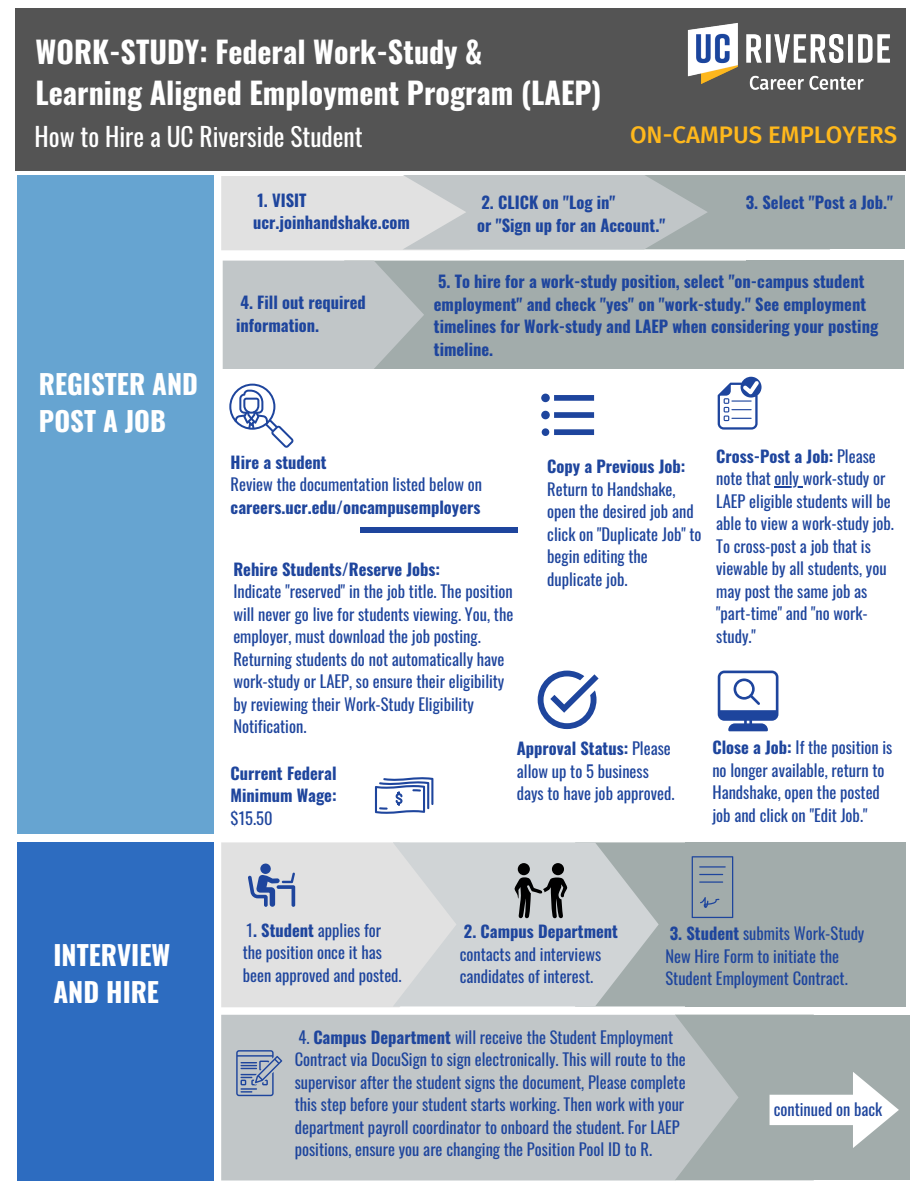
<style>
.page{position:relative;width:918px;height:1188px;background:#fff}
.page>*{position:absolute;margin:0;border:0;box-sizing:border-box;transform-origin:0 0}
.t1{font:700 30px "Oswald";color:#fff}
.t2{font:700 27px "Oswald";color:#fff}
.t3{font:25.5px "Oswald";color:#fff}
.t4{font:500 24px "Fira Sans";color:#ffb81c}
.t5{font:16.5px/22.5px "Oswald";color:#1e459d}
.t6{font:700 16.5px/22.5px "Oswald";color:#1e459d}
.s1{font-weight:700}
</style>
<div class="page">
<div style="left:15px;top:8px;width:891px;height:162px;background:#545454"></div>
<div style="left:17px;top:176px;width:197px;height:658px;background:#66a4d1"></div>
<img style="left:687px;top:23px;width:203px;height:61px">
<img style="left:748px;top:62px;width:127px;height:28px">
<div style="left:17px;top:842px;width:197px;height:338px;background:#2d6cc0"></div>
<div style="left:748px;top:176px;width:157px;height:73px;background:#a2acab"></div>
<div style="left:746px;top:261px;width:157px;height:108px;background:#a2acab"></div>
<div style="left:424px;top:261px;width:322px;height:108px;background:#a2acab"></div>
<svg style="left:223px;top:261px;width:201px;height:108px;background:#bdc2c4"></svg>
<div style="left:685px;top:842px;width:221px;height:164px;background:#a2acab"></div>
<div style="left:221px;top:1015px;width:593px;height:166px;background:#c1c6c8"></div>
<div style="left:802px;top:1015px;width:107px;height:164px;background:#a2acab"></div>
<svg style="left:675px;top:1015px;width:224px;height:165px"></svg>
<svg style="left:236px;top:1050px;width:46px;height:46px;background:#92a1bb"></svg>
<svg style="left:375px;top:777px;width:58px;height:37px"></svg>
<svg style="left:229px;top:384px;width:64px;height:64px"></svg>
<svg style="left:541px;top:394px;width:53px;height:42px"></svg>
<svg style="left:718px;top:377px;width:44px;height:53px"></svg>
<div style="left:360px;top:527px;width:157px;height:5px;background:#1e459d"></div>
<svg style="left:718px;top:671px;width:60px;height:60px"></svg>
<svg style="left:538px;top:671px;width:61px;height:58px"></svg>
<svg style="left:221px;top:175px;width:672px;height:75px"></svg>
<svg style="left:221px;top:842px;width:580px;height:165px"></svg>
<svg style="left:775px;top:487px;width:28px;height:1px"></svg>
<p class="t1" style="left:36px;top:28px;width:448px">WORK-STUDY: Federal Work-Study &amp;</p>
<p class="t1" style="left:36px;top:70px;width:567px">Learning Aligned Employment Program (LAEP)</p>
<p class="t3" style="left:35px;top:116px;width:330px">How to Hire a UC Riverside Student</p>
<p class="t4" style="left:630px;top:121px;width:269px">ON-CAMPUS EMPLOYERS</p>
<p class="t2" style="left:39px;top:363px;width:161px">REGISTER AND</p>
<p class="t2" style="left:39px;top:400px;width:128px">POST A JOB</p>
<p class="t6" style="left:257px;top:188px;width:51px">1. VISIT</p>
<p class="t6" style="left:253px;top:210px;width:158px">ucr.joinhandshake.com</p>
<p class="t6" style="left:236px;top:290px;width:131px">4. Fill out required information.</p>
<p class="t6" style="left:481px;top:191px;width:136px">2. CLICK on "Log in"</p>
<p class="t6" style="left:477px;top:213px;width:190px">or "Sign up for an Account."</p>
<p class="t6" style="left:746px;top:190px;width:149px">3. Select "Post a Job."</p>
<p class="t6" style="left:434px;top:270px;width:446px">5. To hire for a work-study position, select "on-campus student employment" and check "yes" on "work-study." See employment timelines for Work-study and LAEP when considering your posting timeline.</p>
<p class="t6" style="left:231px;top:450px;width:98px">Hire a student</p>
<p class="t5" style="left:231px;top:473px;width:253px">Review the documentation listed below on <span class="s1">careers.ucr.edu/oncampusemployers</span></p>
<p class="t6" style="left:233px;top:557px;width:208px">Rehire Students/Reserve Jobs:</p>
<p class="t5" style="left:233px;top:580px;width:281px">Indicate "reserved" in the job title. The position will never go live for students viewing. You, the employer, must download the job posting.<br>Returning students do not automatically have work-study or LAEP, so ensure their eligibility by reviewing their Work-Study Eligibility Notification.</p>
<p class="t6" style="left:547px;top:454px;width:140px">Copy a Previous Job:</p>
<p class="t5" style="left:547px;top:477px;width:156px">Return to Handshake, open the desired job and click on "Duplicate Job" to begin editing the duplicate job.</p>
<p class="t6" style="left:231px;top:761px;width:108px">Current Federal<br>Minimum Wage:</p>
<p class="t5" style="left:231px;top:806px;width:43px">$15.50</p>
<p class="t5" style="left:517px;top:737px;width:159px"><span class="s1">Approval Status:</span> Please allow up to 5 business days to have job approved.</p>
<p class="t5" style="left:716px;top:444px;width:179px"><span class="s1">Cross-Post a Job:</span> Please note that only work-study or<br>LAEP eligible students will be able to view a work-study job.<br>To cross-post a job that is viewable by all students, you may post the same job as "part-time" and "no work&shy;study."</p>
<p class="t5" style="left:712px;top:736px;width:182px"><span class="s1">Close a Job:</span> If the position is no longer available, return to<br>Handshake, open the posted job and click on "Edit Job."</p>
<p class="t2" style="left:53px;top:934px;width:118px">INTERVIEW</p>
<p class="t2" style="left:53px;top:971px;width:107px">AND HIRE</p>
<p class="t5" style="left:243px;top:918px;width:160px">1<span class="s1">. Student</span> applies for<br>the position once it has been approved and posted.</p>
<p class="t5" style="left:460px;top:920px;width:160px"><span class="s1">2. Campus Department </span>contacts and interviews candidates of interest.</p>
<p class="t5" style="left:666px;top:921px;width:200px"><span class="s1">3. Student</span> submits Work-Study<br>New Hire Form to initiate the<br>Student Employment Contract.</p>
<p class="t5" style="left:295px;top:1025px;width:392px">4. <span class="s1">Campus Department</span> will receive the Student Employment Contract via DocuSign to sign electronically. This will route to the supervisor after the student signs the document, Please complete this step before your student starts working. Then work with your department payroll coordinator to onboard the student. For LAEP positions, ensure you are changing the Position Pool ID to R.</p>
<p class="t5" style="left:774px;top:1097px;width:110px">continued on back</p>
</div>
